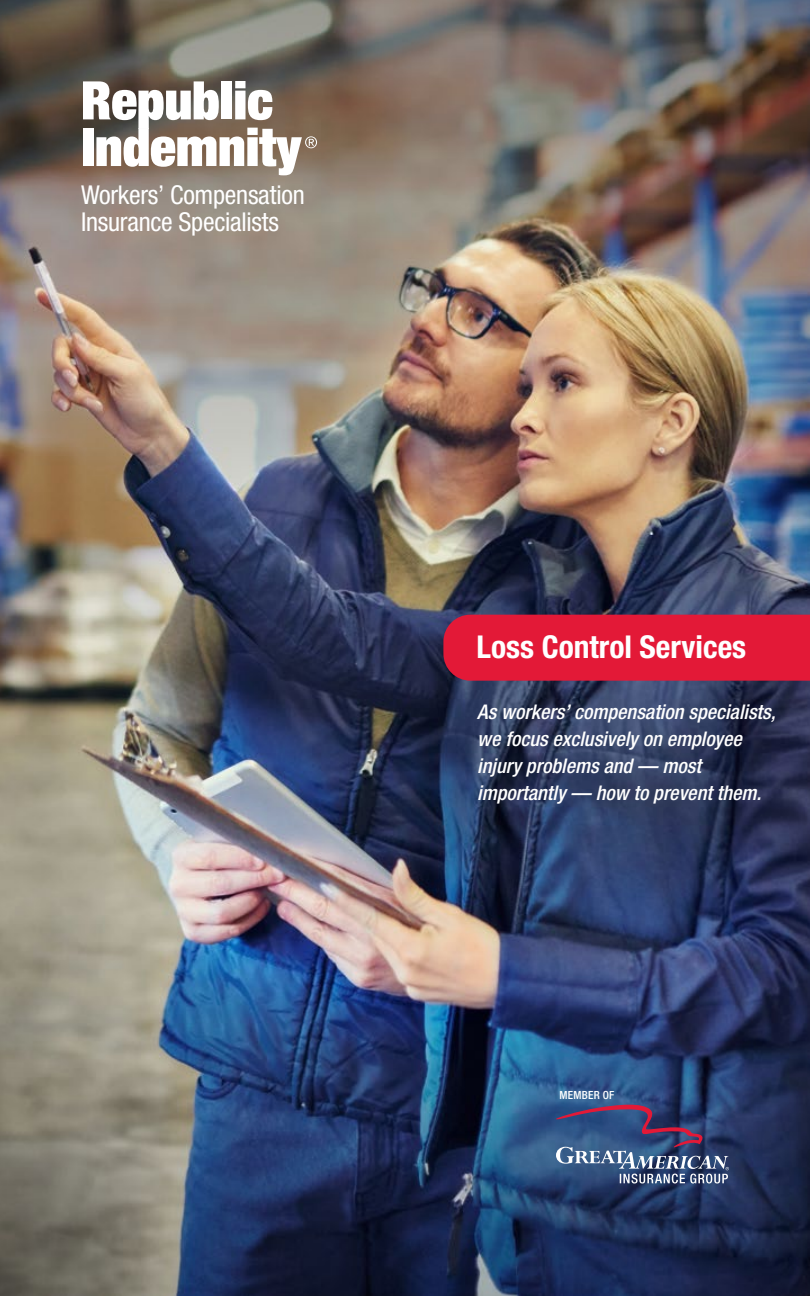
<style>
.page{position:relative;width:810px;height:1296px;background:#fff}
.page>*{position:absolute;margin:0;border:0;box-sizing:border-box;transform-origin:0 0}
.t1{font:700 condensed 31.5px "Helvetica Neue LT Std";color:#fff}
.t2{font:condensed 26.1px/27px "Helvetica Neue LT Std";letter-spacing:-.01em;color:#fff}
.t3{font:italic 500 condensed 20.25px/27px "Helvetica Neue LT Std";color:#fff}
.t4{font:500 condensed 11.25px "Helvetica Neue LT Std";letter-spacing:.03em;color:#fff}
</style>
<div class="page">
<img style="left:0;top:0;width:810px;height:1296px">
<div style="left:443px;top:615px;width:367px;height:66px;background:#e31937"></div>
<svg style="left:83px;top:81px;width:234px;height:94px"></svg>
<svg style="left:556px;top:1102px;width:173px;height:82px;background:#485680"></svg>
<p class="t2" style="left:81px;top:181px;width:225px">Workers’ Compensation<br>Insurance Specialists</p>
<h1 class="t1" style="left:477px;top:628px;width:271px">Loss Control Services</h1>
<p class="t3" style="left:477px;top:699px;width:300px">As workers’ compensation specialists, we focus exclusively on employee injury problems and — most importantly — how to prevent them.</p>
<p class="t4" style="left:559px;top:1088px;width:57px">MEMBER OF</p>
</div>
